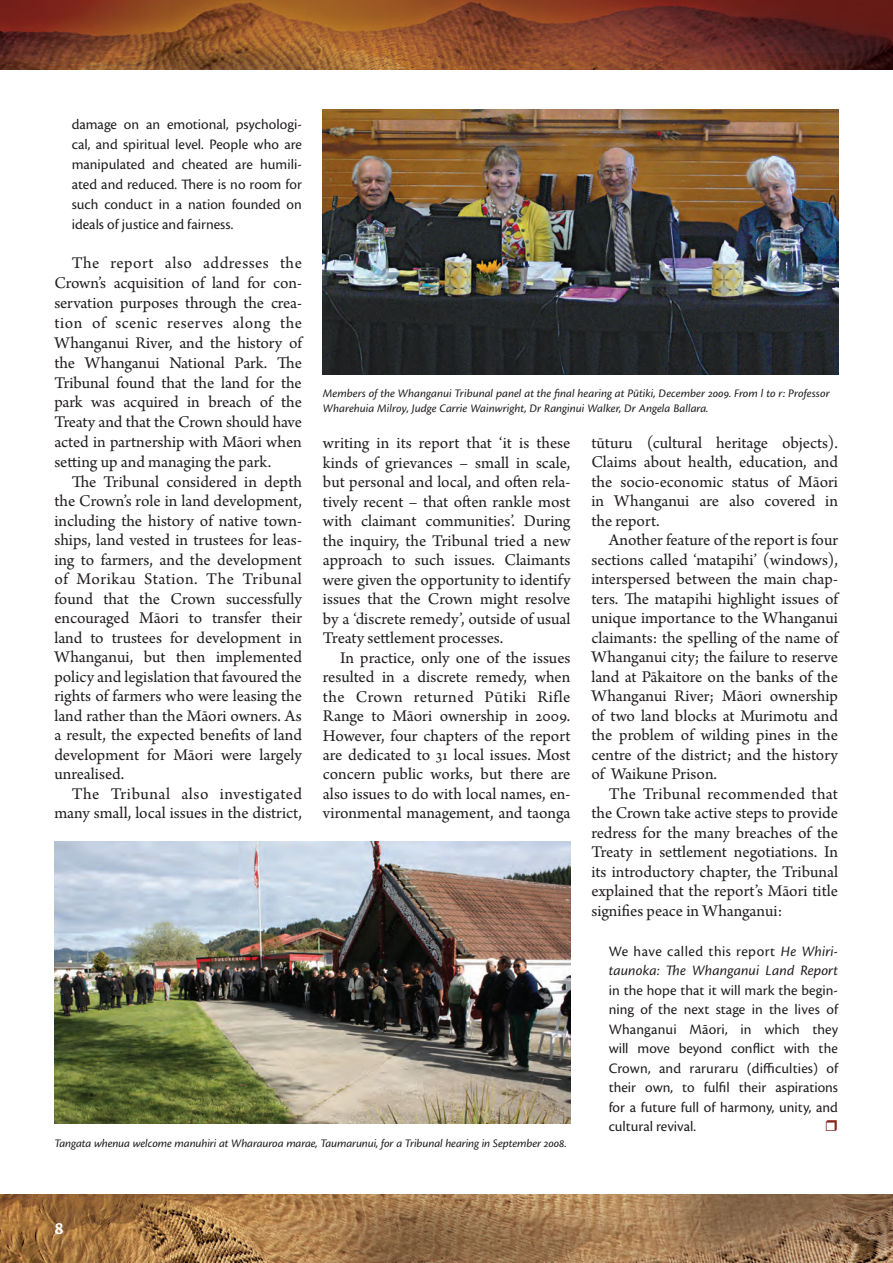
<style>
.page{position:relative;width:893px;height:1263px;background:#fff}
.page>*{position:absolute;margin:0;border:0;box-sizing:border-box;transform-origin:0 0}
.t1{font:600 19.5px "Cronos Pro";color:#fff}
.Body_Text{font:17.25px/19.5px "Arno Pro";color:#231f20;text-align:justify}
.Quotation{font:15px/19.5px "Cronos Pro";color:#231f20;text-align:justify}
.t2{font:12px/15px "Cronos Pro Capt It";letter-spacing:-.005em;color:#231f20}
.s1{font-style:italic}
</style>
<div class="page">
<img style="left:0;top:0;width:893px;height:70px">
<img style="left:0;top:1194px;width:893px;height:69px">
<img style="left:323px;top:109px;width:515px;height:265px">
<img style="left:54px;top:842px;width:516px;height:282px">
<p class="Quotation" style="left:72px;top:115px;width:232px">damage on an emotional, psychologi&shy;cal, and spiritual level. People who are manipulated and cheated are humili&shy;ated and reduced. There is no room for such conduct in a nation founded on ideals of justice and fairness.</p>
<p class="Body_Text" style="left:54px;top:254px;width:249px;text-indent:17px">The report also addresses the Crown’s acquisition of land for con&shy;servation purposes through the crea&shy;tion of scenic reserves along the Whanganui River, and the history of the Whanganui National Park. The Tribunal found that the land for the park was acquired in breach of the Treaty and that the Crown should have acted in partnership with Māori when setting up and managing the park.</p>
<p class="Body_Text" style="left:54px;top:473px;width:249px;text-indent:17px">The Tribunal considered in depth the Crown’s role in land development, including the history of native town&shy;ships, land vested in trustees for leas&shy;ing to farmers, and the development of Morikau Station. The Tribunal found that the Crown successfully encouraged Māori to transfer their land to trustees for development in Whanganui, but then implemented policy and legislation that favoured the rights of farmers who were leasing the land rather than the Māori owners. As a result, the expected benefits of land development for Māori were largely unrealised.</p>
<p class="Body_Text" style="left:54px;top:784px;width:249px;text-align:right">The Tribunal also investigated many small, local issues in the district,</p>
<p class="t2" style="left:323px;top:386px;width:508px">Members of the Whanganui Tribunal panel at the final hearing at Pūtiki, December 2009. From l to r: Professor<br>Wharehuia Milroy, Judge Carrie Wainwright, Dr Ranginui Walker, Dr Angela Ballara.</p>
<p class="Body_Text" style="left:323px;top:434px;width:249px">writing in its report that ‘it is these kinds of grievances – small in scale, but personal and local, and often rela&shy;tively recent – that often rankle most with claimant communities’. During the inquiry, the Tribunal tried a new approach to such issues. Claimants were given the opportunity to identify issues that the Crown might resolve by a ‘discrete remedy’, outside of usual Treaty settlement processes.</p>
<p class="Body_Text" style="left:323px;top:648px;width:249px;text-indent:17px">In practice, only one of the issues resulted in a discrete remedy, when the Crown returned Pūtiki Rifle Range to Māori ownership in 2009.<br>However, four chapters of the report are dedicated to 31 local issues. Most concern public works, but there are also issues to do with local names, en&shy;vironmental management, and taonga</p>
<p class="Body_Text" style="left:591px;top:434px;width:248px">tūturu (cultural heritage objects).<br>Claims about health, education, and the socio-economic status of Māori in Whanganui are also covered in the report.</p>
<p class="Body_Text" style="left:591px;top:531px;width:248px;text-indent:17px">Another feature of the report is four sections called ‘matapihi’ (windows), interspersed between the main chap&shy;ters. The matapihi highlight issues of unique importance to the Whanganui claimants: the spelling of the name of Whanganui city; the failure to reserve land at Pākaitore on the banks of the Whanganui River; Māori ownership of two land blocks at Murimotu and the problem of wilding pines in the centre of the district; and the history of Waikune Prison.</p>
<p class="Body_Text" style="left:591px;top:785px;width:248px;text-indent:17px">The Tribunal recommended that the Crown take active steps to provide redress for the many breaches of the Treaty in settlement negotiations. In its introductory chapter, the Tribunal explained that the report’s Māori title signifies peace in Whanganui:</p>
<p class="Quotation" style="left:609px;top:941px;width:231px">We have called this report <span class="s1">He Whiri&shy;taunoka: The Whanganui Land Report </span>in the hope that it will mark the begin&shy;ning of the next stage in the lives of Whanganui Māori, in which they will move beyond conflict with the Crown, and raruraru (difficulties) of their own, to fulfil their aspirations for a future full of harmony, unity, and cultural revival.</p>
<p class="t2" style="left:54px;top:1136px;width:514px">Tangata whenua welcome manuhiri at Wharauroa marae, Taumarunui, for a Tribunal hearing in September 2008.</p>
<p class="t1" style="left:54px;top:1217px;width:11px">8</p>
</div>
